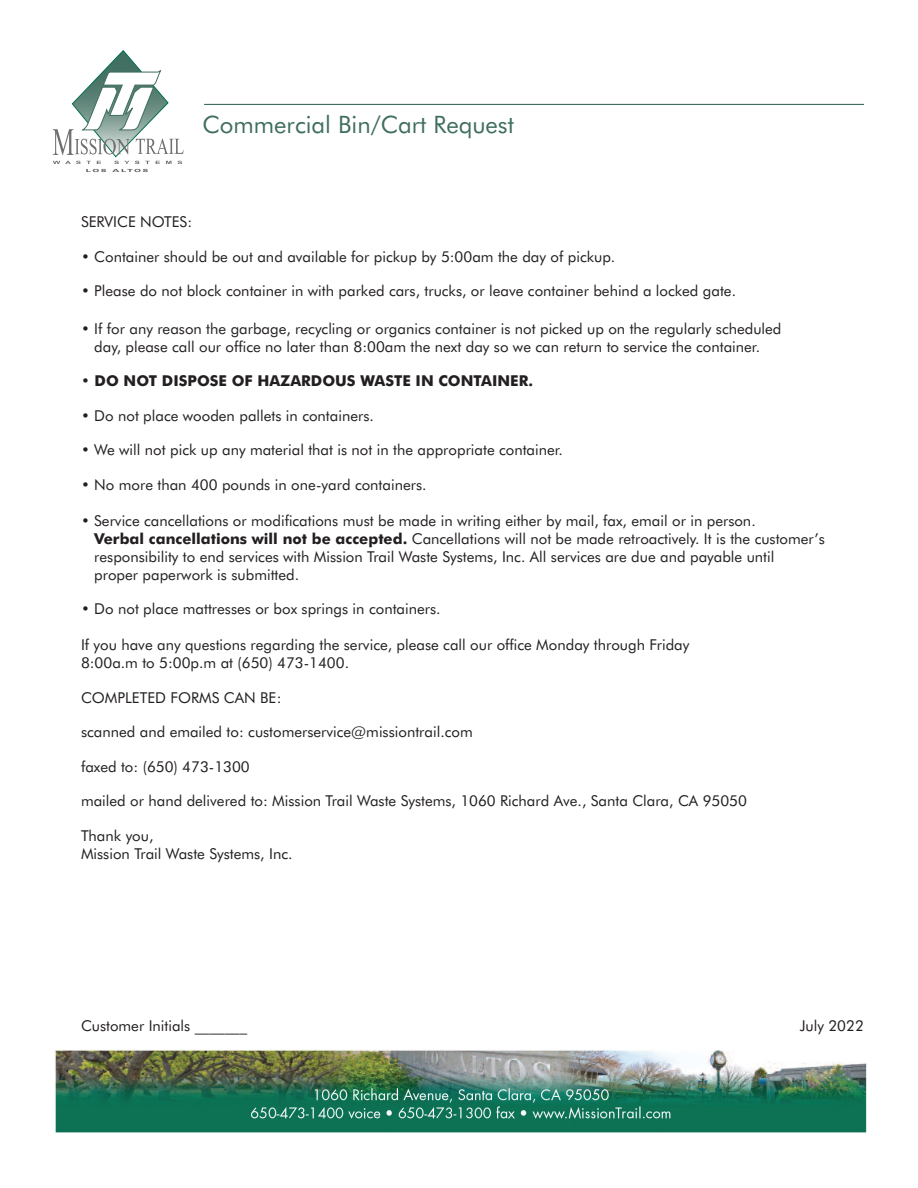
<style>
.page{position:relative;width:918px;height:1188px;background:#fff}
.page>*{position:absolute;margin:0;border:0;box-sizing:border-box;transform-origin:0 0}
.t1{font:24px "Futura BT";color:#406e60}
.t2{font:15px/18px "Futura BT";color:#231f20}
.t3{font:700 15px "Futura BT";color:#231f20}
.s1{font-weight:700}
</style>
<div class="page">
<svg style="left:53px;top:50px;width:131px;height:122px"></svg>
<hr style="left:204px;top:104px;width:660px;height:1px;background:#406e60">
<img style="left:55px;top:1050px;width:812px;height:83px">
<p class="t1" style="left:202px;top:110px;width:313px">Commercial Bin/Cart Request</p>
<p class="t2" style="left:81px;top:213px;width:113px">SERVICE NOTES:</p>
<p class="t2" style="left:81px;top:248px;width:536px">• Container should be out and available for pickup by 5:00am the day of pickup.</p>
<p class="t2" style="left:81px;top:282px;width:657px">• Please do not block container in with parked cars, trucks, or leave container behind a locked gate.</p>
<p class="t2" style="left:81px;top:320px;width:702px;text-align:center">• If for any reason the garbage, recycling or organics container is not picked up on the regularly scheduled day, please call our office no later than 8:00am the next day so we can return to service the container.</p>
<p class="t3" style="left:81px;top:372px;width:454px">• DO NOT DISPOSE OF HAZARDOUS WASTE IN CONTAINER.</p>
<p class="t2" style="left:81px;top:407px;width:294px">• Do not place wooden pallets in containers.</p>
<p class="t2" style="left:81px;top:441px;width:484px">• We will not pick up any material that is not in the appropriate container.</p>
<p class="t2" style="left:81px;top:476px;width:347px">• No more than 400 pounds in one-yard containers.</p>
<p class="t2" style="left:94px;top:512px;width:732px;text-indent:-13px">• Service cancellations or modifications must be made in writing either by mail, fax, email or in person.<br><span class="s1">Verbal cancellations will not be accepted.</span> Cancellations will not be made retroactively. It is the customer’s responsibility to end services with Mission Trail Waste Systems, Inc. All services are due and payable until<br>proper paperwork is submitted.</p>
<p class="t2" style="left:81px;top:600px;width:361px">• Do not place mattresses or box springs in containers.</p>
<p class="t2" style="left:81px;top:636px;width:610px">If you have any questions regarding the service, please call our office Monday through Friday<br>8:00a.m to 5:00p.m at (650) 473-1400.</p>
<p class="t2" style="left:81px;top:689px;width:202px">COMPLETED FORMS CAN BE:</p>
<p class="t2" style="left:81px;top:723px;width:393px">scanned and emailed to: customerservice@missiontrail.com</p>
<p class="t2" style="left:81px;top:758px;width:170px">faxed to: (650) 473-1300</p>
<p class="t2" style="left:81px;top:792px;width:667px">mailed or hand delivered to: Mission Trail Waste Systems, 1060 Richard Ave., Santa Clara, CA 95050</p>
<p class="t2" style="left:81px;top:827px;width:213px">Thank you,<br>Mission Trail Waste Systems, Inc.</p>
<p class="t2" style="left:81px;top:1017px;width:168px">Customer Initials _______</p>
<p class="t2" style="left:800px;top:1017px;width:66px">July 2022</p>
</div>
